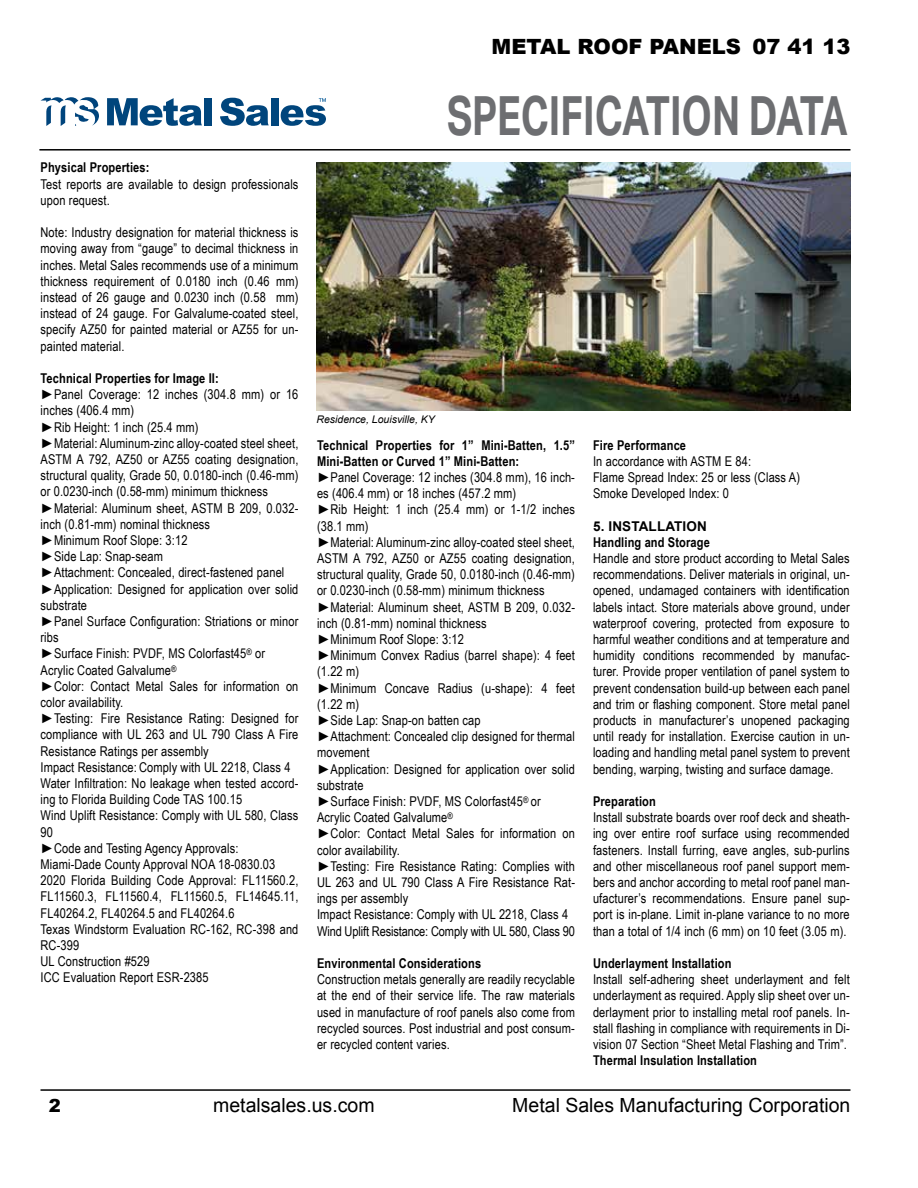
<style>
.page{position:relative;width:918px;height:1188px;background:#fff}
.page>*{position:absolute;margin:0;border:0;box-sizing:border-box;transform-origin:0 0}
.t1{font:700 54px "Aktiv Grotesk";color:#6d6e71;scale:.73 1}
.t2{font:900 21px "Arial";color:#000}
.t3{font:19.5px "Arial";color:#000}
.t4{font:900 18px "Arial";color:#000}
.t5{font:13.5px/16.2px "Arial Narrow";letter-spacing:.01em;color:#000;text-align:justify}
.t6{font:700 13.5px "Arial Narrow";letter-spacing:.01em;color:#000}
.t7{font:700 13.5px "Arial";letter-spacing:.01em;color:#000}
.t8{font:italic 10.5px "Arial";color:#000}
.s1{font-weight:700}
.s2{font-family:"Arial";font-weight:700}
</style>
<div class="page">
<hr style="left:39px;top:149px;width:811px;height:2px;background:#000">
<hr style="left:40px;top:1089px;width:810px;height:2px;background:#000">
<svg style="left:41px;top:97px;width:58px;height:29px"></svg>
<svg style="left:107px;top:98px;width:95px;height:28px"></svg>
<div style="left:204px;top:98px;width:8px;height:27px;background:#00457c"></div>
<svg style="left:220px;top:98px;width:49px;height:28px"></svg>
<div style="left:271px;top:98px;width:8px;height:27px;background:#00457c"></div>
<svg style="left:281px;top:98px;width:45px;height:28px"></svg>
<img style="left:316px;top:163px;width:534px;height:247px">
<h2 class="t2" style="left:492px;top:31px;width:360px">METAL ROOF PANELS 07 41 13</h2>
<p class="t6" style="left:40px;top:158px;width:111px">Physical Properties:</p>
<p class="t5" style="left:40px;top:175px;width:259px">Test reports are available to design professionals upon request.</p>
<p class="t5" style="left:40px;top:224px;width:259px">Note: Industry designation for material thickness is moving away from “gauge” to decimal thickness in inches. Metal Sales recommends use of a minimum thickness requirement of 0.0180 inch (0.46 mm) instead of 26 gauge and 0.0230 inch (0.58 mm) instead of 24 gauge. For Galvalume-coated steel, specify AZ50 for painted material or AZ55 for un&shy;painted material.</p>
<p class="t5" style="left:40px;top:370px;width:259px;text-align:left"><span class="s1">Technical Properties for Image II:<br></span><span class="s2">►</span>Panel Coverage: 12 inches (304.8 mm) or 16 inches (406.4 mm)<br><span class="s2">►</span>Rib Height: 1 inch (25.4 mm)<br><span class="s2">►</span>Material: Aluminum-zinc alloy-coated steel sheet, ASTM A 792, AZ50 or AZ55 coating designation, structural quality, Grade 50, 0.0180-inch (0.46-mm) or 0.0230-inch (0.58-mm) minimum thickness <span class="s2">►</span>Material: Aluminum sheet, ASTM B 209, 0.032- inch (0.81-mm) nominal thickness<br><span class="s2">►</span>Minimum Roof Slope: 3:12<br><span class="s2">►</span>Side Lap: Snap-seam<br><span class="s2">►</span>Attachment: Concealed, direct-fastened panel <span class="s2">►</span>Application: Designed for application over solid substrate<br><span class="s2">►</span>Panel Surface Configuration: Striations or minor ribs<br><span class="s2">►</span>Surface Finish: PVDF, MS Colorfast45<sup>®</sup> or Acrylic Coated Galvalume<sup>®<br></sup><span class="s2">►</span>Color: Contact Metal Sales for information on color availability.<br><span class="s2">►</span>Testing: Fire Resistance Rating: Designed for compliance with UL 263 and UL 790 Class A Fire Resistance Ratings per assembly<br>Impact Resistance: Comply with UL 2218, Class 4<br>Water Infiltration: No leakage when tested accord&shy;ing to Florida Building Code TAS 100.15<br>Wind Uplift Resistance: Comply with UL 580, Class 90<br><span class="s2">►</span>Code and Testing Agency Approvals:<br>Miami-Dade County Approval NOA 18-0830.03<br>2020 Florida Building Code Approval: FL11560.2, FL11560.3, FL11560.4, FL11560.5, FL14645.11, FL40264.2, FL40264.5 and FL40264.6<br>Texas Windstorm Evaluation RC-162, RC-398 and RC-399<br>UL Construction #529<br>ICC Evaluation Report ESR-2385</p>
<h1 class="t1" style="left:447px;top:82px;width:551px">SPECIFICATION DATA</h1>
<p class="t8" style="left:316px;top:412px;width:120px">Residence, Louisville, KY</p>
<p class="t5" style="left:317px;top:436px;width:259px;text-align:left"><span class="s1">Technical Properties for 1” Mini-Batten, 1.5” Mini-Batten or Curved 1” Mini-Batten:<br></span><span class="s2">►</span>Panel Coverage: 12 inches (304.8 mm), 16 inch&shy;es (406.4 mm) or 18 inches (457.2 mm)<br><span class="s2">►</span>Rib Height: 1 inch (25.4 mm) or 1-1/2 inches (38.1 mm)<br><span class="s2">►</span>Material: Aluminum-zinc alloy-coated steel sheet, ASTM A 792, AZ50 or AZ55 coating designation, structural quality, Grade 50, 0.0180-inch (0.46-mm) or 0.0230-inch (0.58-mm) minimum thickness <span class="s2">►</span>Material: Aluminum sheet, ASTM B 209, 0.032- inch (0.81-mm) nominal thickness<br><span class="s2">►</span>Minimum Roof Slope: 3:12<br><span class="s2">►</span>Minimum Convex Radius (barrel shape): 4 feet (1.22 m)<br><span class="s2">►</span>Minimum Concave Radius (u-shape): 4 feet (1.22 m)<br><span class="s2">►</span>Side Lap: Snap-on batten cap<br><span class="s2">►</span>Attachment: Concealed clip designed for thermal movement<br><span class="s2">►</span>Application: Designed for application over solid substrate<br><span class="s2">►</span>Surface Finish: PVDF, MS Colorfast45<sup>®</sup> or Acrylic Coated Galvalume<sup>®<br></sup><span class="s2">►</span>Color: Contact Metal Sales for information on color availability.<br><span class="s2">►</span>Testing: Fire Resistance Rating: Complies with UL 263 and UL 790 Class A Fire Resistance Rat&shy;ings per assembly<br>Impact Resistance: Comply with UL 2218, Class 4<br>Wind Uplift Resistance: Comply with UL 580, Class 90</p>
<p class="t6" style="left:317px;top:953px;width:166px">Environmental Considerations</p>
<p class="t5" style="left:317px;top:971px;width:259px">Construction metals generally are readily recyclable at the end of their service life. The raw materials used in manufacture of roof panels also come from recycled sources. Post industrial and post consum&shy;er recycled content varies.</p>
<p class="t6" style="left:593px;top:435px;width:95px">Fire Performance</p>
<p class="t5" style="left:593px;top:452px;width:209px;text-align:left">In accordance with ASTM E 84:<br>Flame Spread Index: 25 or less (Class A)<br>Smoke Developed Index: 0</p>
<p class="t7" style="left:593px;top:517px;width:115px">5. INSTALLATION</p>
<p class="t6" style="left:593px;top:532px;width:118px">Handling and Storage</p>
<p class="t5" style="left:593px;top:550px;width:258px">Handle and store product according to Metal Sales recommendations. Deliver materials in original, un&shy;opened, undamaged containers with identification labels intact. Store materials above ground, under waterproof covering, protected from exposure to harmful weather conditions and at temperature and humidity conditions recommended by manufac&shy;turer. Provide proper ventilation of panel system to prevent condensation build-up between each panel and trim or flashing component. Store metal panel products in manufacturer’s unopened packaging until ready for installation. Exercise caution in un&shy;loading and handling metal panel system to prevent bending, warping, twisting and surface damage.</p>
<p class="t6" style="left:593px;top:791px;width:64px">Preparation</p>
<p class="t5" style="left:593px;top:809px;width:258px">Install substrate boards over roof deck and sheath&shy;ing over entire roof surface using recommended fasteners. Install furring, eave angles, sub-purlins and other miscellaneous roof panel support mem&shy;bers and anchor according to metal roof panel man&shy;ufacturer’s recommendations. Ensure panel sup&shy;port is in-plane. Limit in-plane variance to no more than a total of 1/4 inch (6 mm) on 10 feet (3.05 m).</p>
<p class="t6" style="left:593px;top:953px;width:140px">Underlayment Installation</p>
<p class="t5" style="left:593px;top:971px;width:258px">Install self-adhering sheet underlayment and felt underlayment as required. Apply slip sheet over un&shy;derlayment prior to installing metal roof panels. In&shy;stall flashing in compliance with requirements in Di&shy;vision 07 Section “Sheet Metal Flashing and Trim”.</p>
<p class="t6" style="left:593px;top:1050px;width:165px">Thermal Insulation Installation</p>
<h3 class="t4" style="left:49px;top:1092px;width:14px">2</h3>
<h3 class="t3" style="left:213px;top:1092px;width:163px">metalsales.us.com</h3>
<h3 class="t3" style="left:512px;top:1093px;width:340px">Metal Sales Manufacturing Corporation</h3>
</div>
